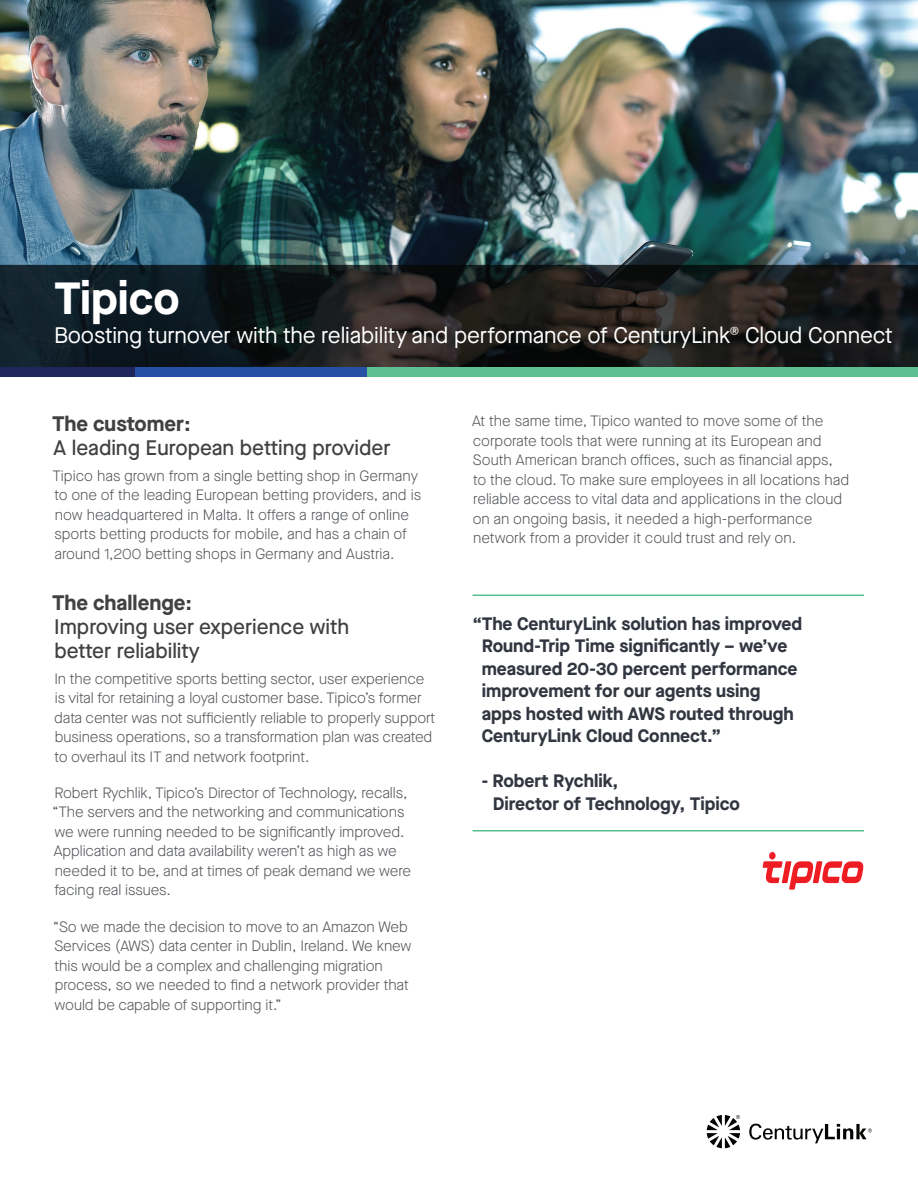
<style>
.page{position:relative;width:918px;height:1188px;background:#fff}
.page>*{position:absolute;margin:0;border:0;box-sizing:border-box;transform-origin:0 0}
.t1{font:700 45px "Maison Neue";color:#fff}
.t2{font:22.5px "Maison Neue";letter-spacing:-.005em;color:#fff}
.t3{font:500 21px/24px "Maison Neue";color:#414042}
.t4{font:700 21px "Maison Neue";color:#414042}
.t5{font:700 18px/22.5px "Maison Neue";color:#323640}
.t6{font:300 15px/19.5px "Maison Neue";letter-spacing:-.005em;color:#53565a}
</style>
<div class="page">
<img style="left:0;top:0;width:918px;height:367px">
<svg style="left:707px;top:1115px;width:33px;height:33px"></svg>
<svg style="left:749px;top:1123px;width:123px;height:20px"></svg>
<div style="left:367px;top:367px;width:551px;height:10px;background:#5ec090"></div>
<div style="left:0;top:367px;width:135px;height:10px;background:#1f265b"></div>
<div style="left:135px;top:367px;width:232px;height:10px;background:#2650a3"></div>
<hr style="left:472px;top:595px;width:392px;height:1px;background:#55bf92">
<hr style="left:472px;top:830px;width:392px;height:2px;background:#55bf92">
<div style="left:769px;top:852px;width:7px;height:8px;background:#ee1d23;border-radius:50%"></div>
<svg style="left:762px;top:861px;width:101px;height:29px"></svg>
<h1 class="t1" style="left:54px;top:267px;width:127px">Tipico</h1>
<h2 class="t2" style="left:54px;top:320px;width:840px">Boosting turnover with the reliability and performance of CenturyLink<sup>®</sup> Cloud Connect</h2>
<h3 class="t4" style="left:52px;top:408px;width:140px">The customer:</h3>
<h3 class="t3" style="left:54px;top:435px;width:338px">A leading European betting provider</h3>
<p class="t6" style="left:53px;top:466px;width:370px">Tipico has grown from a single betting shop in Germany to one of the leading European betting providers, and is now headquartered in Malta. It offers a range of online sports betting products for mobile, and has a chain of around 1,200 betting shops in Germany and Austria.</p>
<h3 class="t4" style="left:52px;top:587px;width:142px">The challenge:</h3>
<h3 class="t3" style="left:54px;top:614px;width:297px">Improving user experience with better reliability</h3>
<p class="t6" style="left:54px;top:669px;width:383px">In the competitive sports betting sector, user experience is vital for retaining a loyal customer base. Tipico’s former data center was not sufficiently reliable to properly support business operations, so a transformation plan was created to overhaul its IT and network footprint.</p>
<p class="t6" style="left:52px;top:783px;width:361px">Robert Rychlik, Tipico’s Director of Technology, recalls, “The servers and the networking and communications we were running needed to be significantly improved.<br>Application and data availability weren’t as high as we needed it to be, and at times of peak demand we were facing real issues.</p>
<p class="t6" style="left:53px;top:917px;width:360px">“So we made the decision to move to an Amazon Web Services (AWS) data center in Dublin, Ireland. We knew this would be a complex and challenging migration process, so we needed to find a network provider that would be capable of supporting it.”</p>
<p class="t6" style="left:472px;top:411px;width:378px">At the same time, Tipico wanted to move some of the corporate tools that were running at its European and South American branch offices, such as financial apps, to the cloud. To make sure employees in all locations had reliable access to vital data and applications in the cloud on an ongoing basis, it needed a high-performance network from a provider it could trust and rely on.</p>
<p class="t5" style="left:482px;top:612px;width:322px;text-indent:-9px">“The CenturyLink solution has improved Round-Trip Time significantly – we’ve measured 20-30 percent performance improvement for our agents using apps hosted with AWS routed through CenturyLink Cloud Connect.”</p>
<p class="t5" style="left:493px;top:769px;width:249px;text-indent:-11px">- Robert Rychlik,<br>Director of Technology, Tipico</p>
</div>
